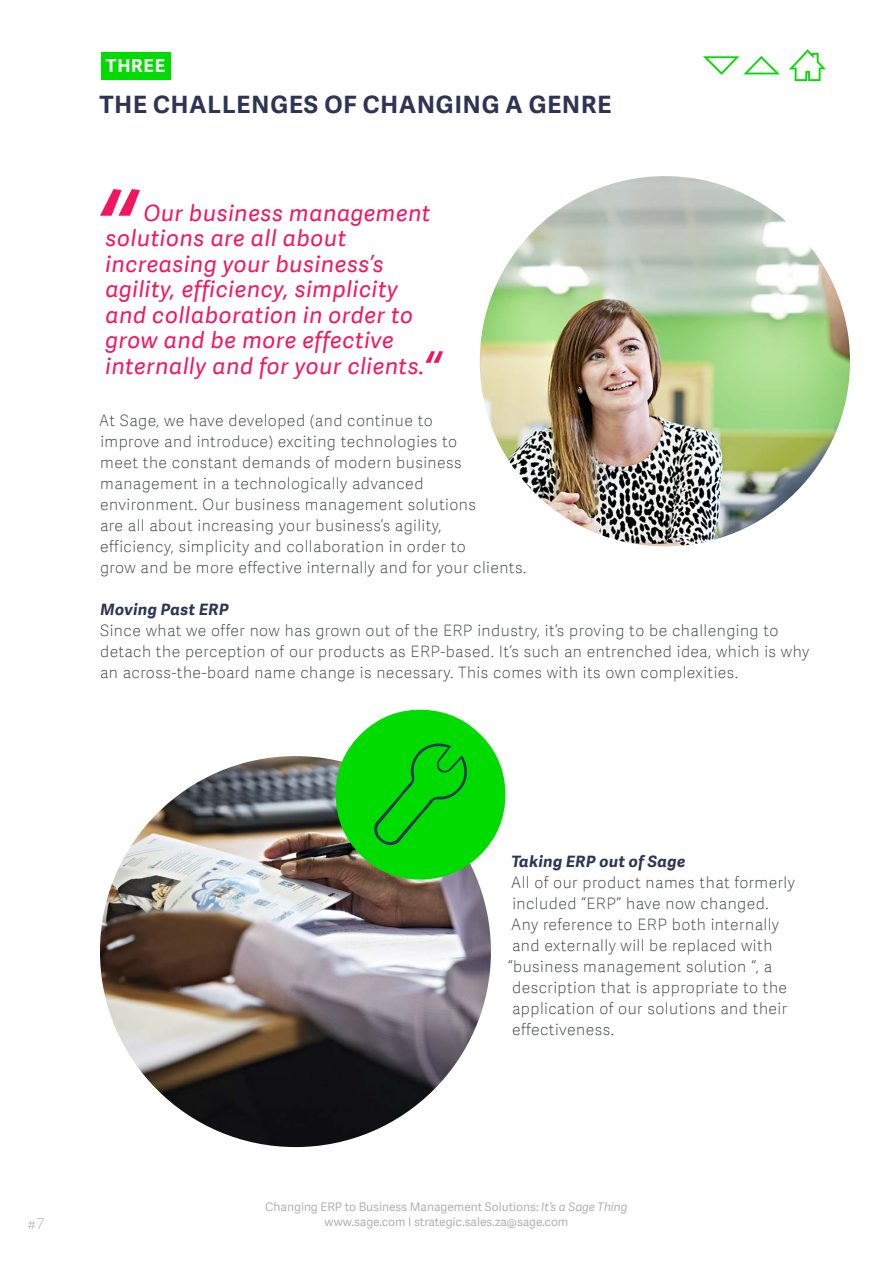
<style>
.page{position:relative;width:893px;height:1263px;background:#fff}
.page>*{position:absolute;margin:0;border:0;box-sizing:border-box;transform-origin:0 0}
.t1{font:700 24px "Adelle Sans SAGE";letter-spacing:.04em;color:#2e3454}
.t2{font:italic 22.5px/25.5px "Adelle Sans SAGE";letter-spacing:.03em;color:#f3165e}
.t3{font:700 18px "Adelle Sans SAGE";color:#fff}
.t4{font:15.75px/21px "Adelle Sans SAGE Th";letter-spacing:.03em;color:#404545}
.t5{font:italic 700 15.75px "Adelle Sans SAGE";letter-spacing:.03em;color:#2e3454}
.t6{font:15px "Adelle Sans SAGE Th";color:#b3b3b3}
.t7{font:12px "Adelle Sans SAGE";color:#b3b3b3}
.s1{font-style:italic}
</style>
<div class="page">
<div style="left:101px;top:52px;width:69px;height:27px;background:#00db00"></div>
<img style="left:480px;top:176px;width:370px;height:370px;border-radius:185px">
<img style="left:100px;top:756px;width:391px;height:391px;border-radius:195px">
<svg style="left:789px;top:49px;width:37px;height:32px"></svg>
<svg style="left:703px;top:56px;width:77px;height:19px"></svg>
<svg style="left:100px;top:189px;width:40px;height:27px"></svg>
<svg style="left:425px;top:351px;width:18px;height:12px"></svg>
<svg style="left:336px;top:709px;width:169px;height:170px;background:#2ed32d"></svg>
<p class="t3" style="left:106px;top:52px;width:61px">THREE</p>
<h1 class="t1" style="left:99px;top:86px;width:514px">THE CHALLENGES OF CHANGING A GENRE</h1>
<h2 class="t2" style="left:105px;top:199px;width:326px;text-indent:38px">Our business management solutions are all about increasing your business’s agility, efficiency, simplicity and collaboration in order to grow and be more effective internally and for your clients.</h2>
<p class="t4" style="left:99px;top:409px;width:429px">At Sage, we have developed (and continue to<br>improve and introduce) exciting technologies to<br>meet the constant demands of modern business management in a technologically advanced<br>environment. Our business management solutions<br>are all about increasing your business’s agility,<br>efficiency, simplicity and collaboration in order to<br>grow and be more effective internally and for your clients.</p>
<p class="t5" style="left:101px;top:598px;width:130px">Moving Past ERP</p>
<p class="t4" style="left:100px;top:619px;width:711px">Since what we offer now has grown out of the ERP industry, it’s proving to be challenging to detach the perception of our products as ERP-based. It’s such an entrenched idea, which is why an across-the-board name change is necessary. This comes with its own complexities.</p>
<p class="t5" style="left:511px;top:850px;width:176px">Taking ERP out of Sage</p>
<p class="t4" style="left:508px;top:871px;width:289px">All of our product names that formerly included “ERP” have now changed.<br>Any reference to ERP both internally and externally will be replaced with “business management solution “, a description that is appropriate to the application of our solutions and their effectiveness.</p>
<p class="t7" style="left:265px;top:1198px;width:364px">Changing ERP to Business M anagement Solutions: <span class="s1">It’s a Sage Thing</span></p>
<p class="t6" style="left:27px;top:1213px;width:19px">#7</p>
<p class="t7" style="left:325px;top:1213px;width:245px">www.sage.com I strategic.sales.za@sage.com</p>
</div>
